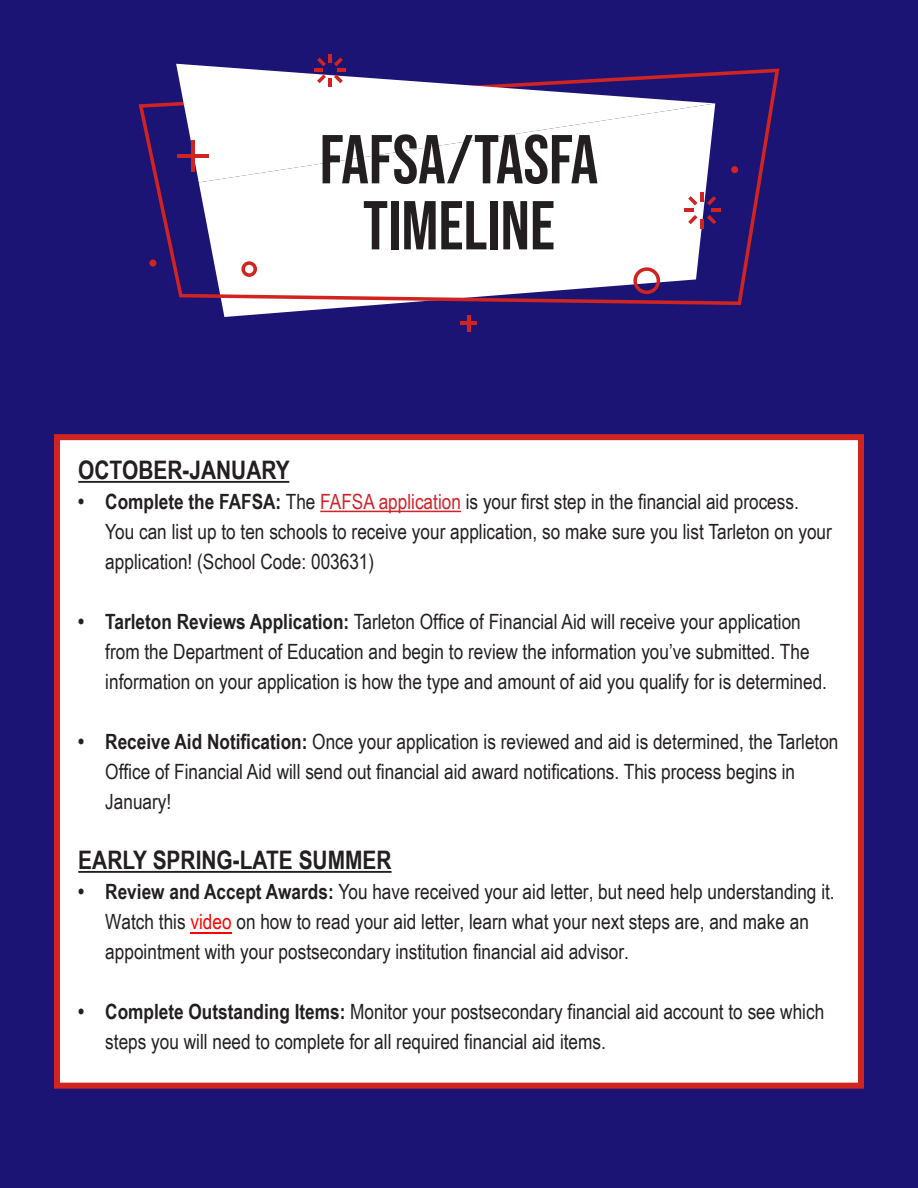
<style>
.page{position:relative;width:918px;height:1188px;background:#1c1475}
.page>*{position:absolute;margin:0;border:0;box-sizing:border-box;transform-origin:0 0}
.t1{font:69px "Bebas Neue";color:#231f20}
.t2{font:700 25.5px "Arial Narrow";color:#231f20}
.t3{font:21px/30px "Arial Narrow";color:#231f20}
.s1{font-weight:700}
.s2{color:#d1232a}
.s3{color:#f00}
</style>
<div class="page">
<svg style="left:199px;top:305px;width:516px;height:12px;background:#3d3689"></svg>
<svg style="left:139px;top:69px;width:640px;height:236px"></svg>
<svg style="left:176px;top:64px;width:539px;height:118px"></svg>
<div style="left:149px;top:260px;width:7px;height:7px;background:#d12421;border-radius:50%"></div>
<div style="left:731px;top:166px;width:7px;height:7px;background:#d12421;border-radius:50%"></div>
<hr style="left:467px;top:315px;width:4px;height:17px;background:#d12421">
<hr style="left:460px;top:322px;width:17px;height:3px;background:#d12421">
<hr style="left:191px;top:140px;width:4px;height:31px;background:#d12421">
<hr style="left:177px;top:154px;width:32px;height:4px;background:#d12421">
<svg style="left:633px;top:267px;width:27px;height:27px"></svg>
<svg style="left:241px;top:261px;width:16px;height:16px"></svg>
<svg style="left:314px;top:54px;width:32px;height:33px"></svg>
<hr style="left:700px;top:192px;width:4px;height:10px;background:#d12421">
<hr style="left:684px;top:208px;width:10px;height:4px;background:#d12421">
<svg style="left:688px;top:196px;width:32px;height:32px"></svg>
<div style="left:54px;top:434px;width:810px;height:655px;background:#fff;border:6px solid #d12421"></div>
<hr style="left:78px;top:481px;width:211px;height:2px;background:#231f20">
<hr style="left:320px;top:511px;width:141px;height:1px;background:#d1232a">
<hr style="left:78px;top:871px;width:314px;height:2px;background:#231f20">
<hr style="left:190px;top:932px;width:42px;height:2px;background:#f00">
<p class="t1" style="left:320px;top:120px;width:280px">FAFSA/TASFA</p>
<p class="t1" style="left:363px;top:186px;width:194px">TIMELINE</p>
<p class="t2" style="left:78px;top:451px;width:213px">OCTOBER-JANUARY</p>
<p class="t3" style="left:105px;top:486px;width:728px;text-indent:-27px"><span class="s1">• Complete the FAFSA:</span> The <span class="s2">FAFSA application</span> is your first step in the financial aid process.<br>You can list up to ten schools to receive your application, so make sure you list Tarleton on your application! (School Code: 003631)</p>
<p class="t3" style="left:105px;top:606px;width:723px;text-indent:-27px"><span class="s1">• Tarleton Reviews Application:</span> Tarleton Office of Financial Aid will receive your application from the Department of Education and begin to review the information you’ve submitted. The information on your application is how the type and amount of aid you qualify for is determined.</p>
<p class="t3" style="left:105px;top:726px;width:735px;text-indent:-27px"><span class="s1">• Receive Aid Notification:</span> Once your application is reviewed and aid is determined, the Tarleton<br>Office of Financial Aid will send out financial aid award notifications. This process begins in<br>January!</p>
<p class="t2" style="left:78px;top:841px;width:315px">EARLY SPRING-LATE SUMMER</p>
<p class="t3" style="left:105px;top:876px;width:731px;text-indent:-27px"><span class="s1">• Review and Accept Awards:</span> You have received your aid letter, but need help understanding it.<br>Watch this <span class="s3">video</span> on how to read your aid letter, learn what your next steps are, and make an appointment with your postsecondary institution financial aid advisor.</p>
<p class="t3" style="left:105px;top:996px;width:720px;text-indent:-27px"><span class="s1">• Complete Outstanding Items:</span> Monitor your postsecondary financial aid account to see which steps you will need to complete for all required financial aid items.</p>
</div>
